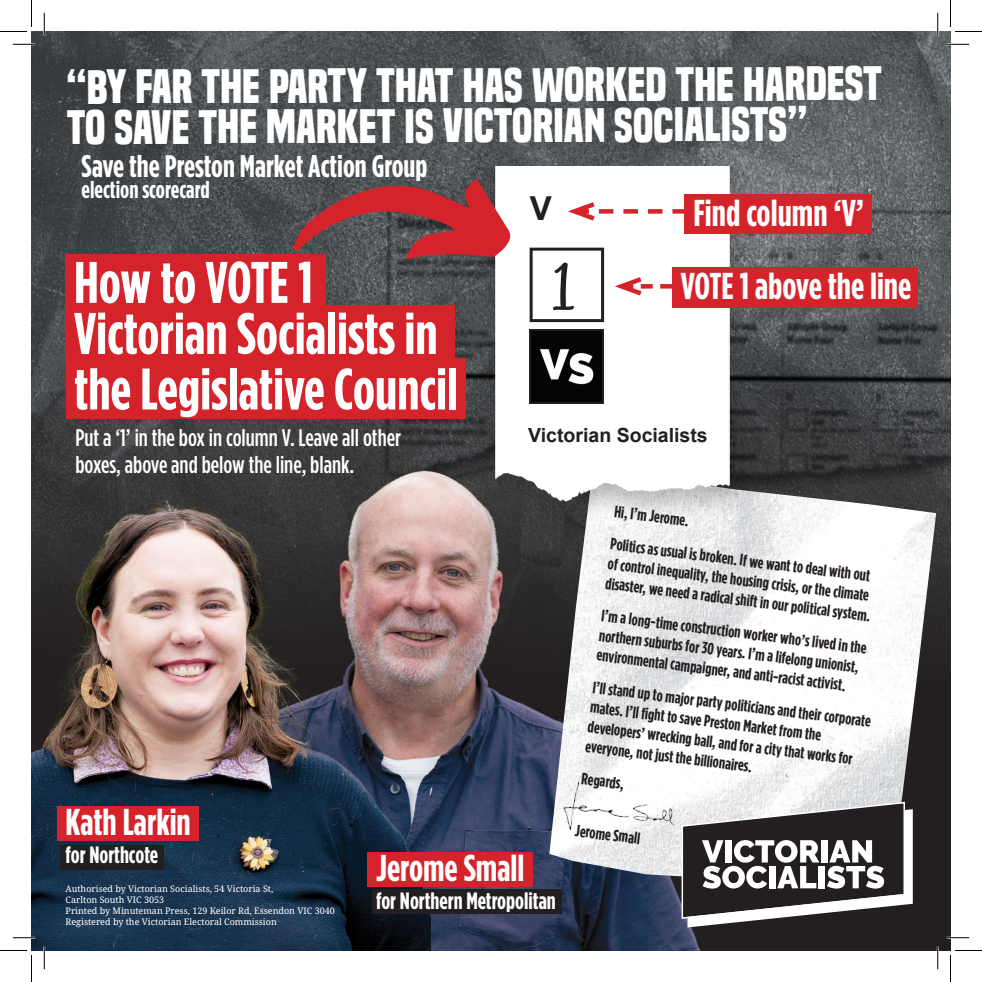
<style>
.page{position:relative;width:982px;height:982px;background:#fff}
.page>*{position:absolute;margin:0;border:0;box-sizing:border-box;transform-origin:0 0}
.t1{font:700 58.5px/53.2px "Gotham Condensed";color:#fff}
.t2{font:700 45px/40.5px "Built Titling Rg";letter-spacing:-.005em;color:#fff}
.t3{font:700 37.35px "Gotham Condensed";color:#fff}
.t4{font:700 33px "Arial";color:#231f20}
.t5{font:700 31.2px "Gotham Condensed";color:#fff}
.t6{font:700 24.15px "Gotham Condensed";color:#fff}
.t7{font:500 24px/27px "Gotham Condensed";color:#fff}
.t8{font:700 23.55px "Gotham Condensed";color:#fff}
.t9{font:700 19.5px "Arial";color:#231f20}
.t10{font:700 16.5px/19.8px "Gotham Condensed";color:#231f20}
.t11{font:9px/10.8px "Noto Serif";color:#fff}
</style>
<div class="page">
<img style="left:32px;top:32px;width:918px;height:139px">
<svg style="left:32px;top:171px;width:327px;height:304px;background:#444547"></svg>
<img style="left:359px;top:153px;width:591px;height:333px">
<div style="left:32px;top:486px;width:918px;height:464px;background:#231f20"></div>
<img style="left:202px;top:453px;width:498px;height:497px">
<img style="left:31px;top:475px;width:399px;height:475px">
<div style="left:60px;top:844px;width:104px;height:25px;background:#231f20"></div>
<div style="left:57px;top:805px;width:141px;height:35px;background:#d5232b"></div>
<div style="left:371px;top:889px;width:190px;height:25px;background:#231f20"></div>
<div style="left:367px;top:851px;width:165px;height:35px;background:#d5232b"></div>
<img style="left:549px;top:469px;width:387px;height:419px">
<svg style="left:680px;top:800px;width:232px;height:127px"></svg>
<img style="left:377px;top:166px;width:471px;height:419px">
<div style="left:66px;top:305px;width:389px;height:60px;background:#d5232b"></div>
<div style="left:66px;top:254px;width:260px;height:60px;background:#d5232b"></div>
<div style="left:66px;top:358px;width:399px;height:60px;background:#d5232b"></div>
<img style="left:551px;top:776px;width:138px;height:75px">
<svg style="left:293px;top:178px;width:218px;height:81px;background:#91454a"></svg>
<div style="left:529px;top:247px;width:75px;height:75px;border:3px solid #231f20"></div>
<div style="left:529px;top:329px;width:75px;height:75px;background:linear-gradient(to right,#040503,#040503)"></div>
<img style="left:532px;top:331px;width:70px;height:70px">
<div style="left:672px;top:268px;width:246px;height:40px;background:#d5232b"></div>
<div style="left:684px;top:194px;width:188px;height:39px;background:#d5232b"></div>
<svg style="left:561px;top:198px;width:123px;height:26px"></svg>
<svg style="left:608px;top:273px;width:64px;height:26px"></svg>
<svg style="left:553px;top:262px;width:21px;height:48px"></svg>
<hr style="left:13px;top:43px;width:22px;height:2px;background:#fff">
<hr style="left:946px;top:43px;width:23px;height:2px;background:#fff">
<hr style="left:13px;top:936px;width:22px;height:2px;background:#fff">
<hr style="left:946px;top:936px;width:23px;height:2px;background:#fff">
<hr style="left:43px;top:13px;width:2px;height:22px;background:#fff">
<hr style="left:43px;top:946px;width:2px;height:23px;background:#fff">
<hr style="left:936px;top:13px;width:2px;height:22px;background:#fff">
<hr style="left:936px;top:946px;width:2px;height:23px;background:#fff">
<svg style="left:13px;top:44px;width:22px;height:1px"></svg>
<svg style="left:946px;top:44px;width:23px;height:1px"></svg>
<svg style="left:13px;top:937px;width:22px;height:1px"></svg>
<svg style="left:946px;top:937px;width:23px;height:1px"></svg>
<svg style="left:44px;top:13px;width:1px;height:22px"></svg>
<svg style="left:44px;top:946px;width:1px;height:23px"></svg>
<svg style="left:937px;top:13px;width:1px;height:22px"></svg>
<svg style="left:937px;top:946px;width:1px;height:23px"></svg>
<svg style="left:0;top:0;width:32px;height:32px"></svg>
<svg style="left:0;top:950px;width:32px;height:31px"></svg>
<svg style="left:950px;top:0;width:31px;height:32px"></svg>
<svg style="left:950px;top:950px;width:31px;height:31px"></svg>
<h2 class="t2" style="left:67px;top:65px;width:817px">“BY FAR THE PARTY THAT HAS WORKED THE HARDEST<br>TO SAVE THE MARKET IS VICTORIAN SOCIALISTS”</h2>
<h3 class="t5" style="left:82px;top:148px;width:347px">Save the Preston Market Action Group</h3>
<h3 class="t6" style="left:82px;top:176px;width:130px">election scorecard</h3>
<h3 class="t4" style="left:529px;top:186px;width:24px">V</h3>
<h3 class="t3" style="left:693px;top:192px;width:172px">Find column ‘V’</h3>
<h1 class="t1" style="left:74px;top:254px;width:385px">How to VOTE 1<br>Victorian Socialists in the Legislative Council</h1>
<h3 class="t7" style="left:75px;top:423px;width:327px">Put a ‘1’ in the box in column V. Leave all other boxes, above and below the line, blank.</h3>
<h3 class="t3" style="left:680px;top:265px;width:232px">VOTE 1 above the line</h3>
<p class="t9" style="left:528px;top:421px;width:181px">Victorian Socialists</p>
<h3 class="t3" style="left:66px;top:800px;width:127px">Kath Larkin</h3>
<h3 class="t8" style="left:66px;top:841px;width:94px">for Northcote</h3>
<h3 class="t3" style="left:376px;top:846px;width:150px">Jerome Small</h3>
<h3 class="t8" style="left:376px;top:887px;width:181px">for Northern Metropolitan</h3>
<p class="t11" style="left:66px;top:883px;width:271px">Authorised by Victorian Socialists, 54 Victoria St,<br>Carlton South VIC 3053<br>Printed by Minuteman Press, 129 Keilor Rd, Essendon VIC 3040<br>Registered by the Victorian Electoral Commission</p>
<p class="t10" style="left:616px;top:494px;width:263px;line-height:32.5px;rotate:7deg">Hi, I’m Jerome.<br>Politics as usual is broken. If we want to deal with out</p>
<p class="t10" style="left:609px;top:553px;width:268px;rotate:7deg">of control inequality, the housing crisis, or the climate disaster, we need a radical shift in our political system.</p>
<p class="t10" style="left:603px;top:605px;width:268px;rotate:7deg">I’m a long-time construction worker who’s lived in the northern suburbs for 30 years. I’m a lifelong unionist, environmental campaigner, and anti-racist activist.</p>
<p class="t10" style="left:594px;top:676px;width:281px;rotate:7deg">I’ll stand up to major party politicians and their corporate mates. I’ll fight to save Preston Market from the developers’ wrecking ball, and for a city that works for everyone, not just the billionaires.</p>
<p class="t10" style="left:583px;top:768px;width:44px;rotate:7deg">Regards,</p>
<p class="t10" style="left:576px;top:820px;width:67px;rotate:7deg">Jerome Small</p>
</div>
